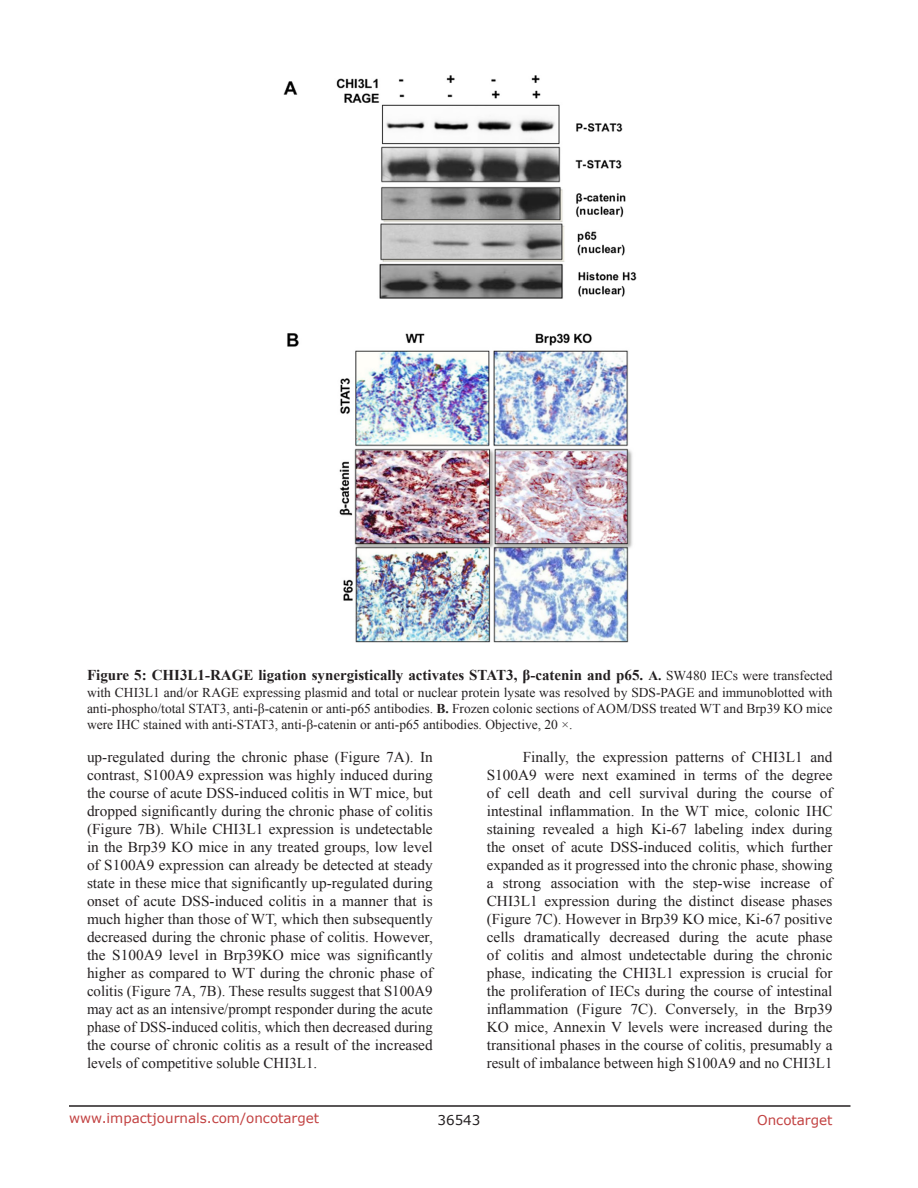
<style>
.page{position:relative;width:918px;height:1188px;background:#fff}
.page>*{position:absolute;margin:0;border:0;box-sizing:border-box;transform-origin:0 0}
.BodyText{font:15px/18px "Times New Roman";color:#231f20;text-align:justify}
.FigureText{font:700 15px "Times New Roman";color:#231f20}
.FigureText-2{font:13.5px/16.2px "Times New Roman";color:#231f20;text-align:justify}
.t1{font:13.5px "Verdana";color:#c24141}
.t2{font:13.5px "Verdana";color:#231f20}
.s1{font-size:13.5px}
.s2{font-weight:400;font-size:13.5px}
.s3{font-weight:700}
</style>
<div class="page">
<hr style="left:69px;top:1105px;width:781px;height:2px;background:#231f20">
<img style="left:283px;top:76px;width:353px;height:567px">
<p class="FigureText" style="left:87px;top:665px;width:747px">Figure 5: CHI3L1-RAGE ligation synergistically activates STAT3, β-catenin and p65. <span class="s1">A.</span> <span class="s2">SW480 IECs were transfected</span></p>
<p class="FigureText-2" style="left:87px;top:684px;width:747px">with CHI3L1 and/or RAGE expressing plasmid and total or nuclear protein lysate was resolved by SDS-PAGE and immunoblotted with anti-phospho/total STAT3, anti-β-catenin or anti-p65 antibodies. <span class="s3">B.</span> Frozen colonic sections of AOM/DSS treated WT and Brp39 KO mice were IHC stained with anti-STAT3, anti-β-catenin or anti-p65 antibodies. Objective, 20 ×.</p>
<p class="BodyText" style="left:87px;top:748px;width:347px">up-regulated during the chronic phase (Figure 7A). In contrast, S100A9 expression was highly induced during the course of acute DSS-induced colitis in WT mice, but dropped significantly during the chronic phase of colitis (Figure 7B). While CHI3L1 expression is undetectable in the Brp39 KO mice in any treated groups, low level of S100A9 expression can already be detected at steady state in these mice that significantly up-regulated during onset of acute DSS-induced colitis in a manner that is much higher than those of WT, which then subsequently decreased during the chronic phase of colitis. However, the S100A9 level in Brp39KO mice was significantly higher as compared to WT during the chronic phase of colitis (Figure 7A, 7B). These results suggest that S100A9 may act as an intensive/prompt responder during the acute phase of DSS-induced colitis, which then decreased during the course of chronic colitis as a result of the increased levels of competitive soluble CHI3L1.</p>
<p class="BodyText" style="left:487px;top:748px;width:347px;text-indent:36px">Finally, the expression patterns of CHI3L1 and S100A9 were next examined in terms of the degree of cell death and cell survival during the course of intestinal inflammation. In the WT mice, colonic IHC staining revealed a high Ki-67 labeling index during the onset of acute DSS-induced colitis, which further expanded as it progressed into the chronic phase, showing a strong association with the step-wise increase of CHI3L1 expression during the distinct disease phases (Figure 7C). However in Brp39 KO mice, Ki-67 positive cells dramatically decreased during the acute phase of colitis and almost undetectable during the chronic phase, indicating the CHI3L1 expression is crucial for the proliferation of IECs during the course of intestinal inflammation (Figure 7C). Conversely, in the Brp39<br>KO mice, Annexin V levels were increased during the transitional phases in the course of colitis, presumably a result of imbalance between high S100A9 and no CHI3L1</p>
<p class="t1" style="left:69px;top:1109px;width:252px">www.impactjournals.com/oncotarget</p>
<p class="t2" style="left:438px;top:1111px;width:44px">36543</p>
<p class="t1" style="left:757px;top:1111px;width:77px">Oncotarget</p>
</div>
